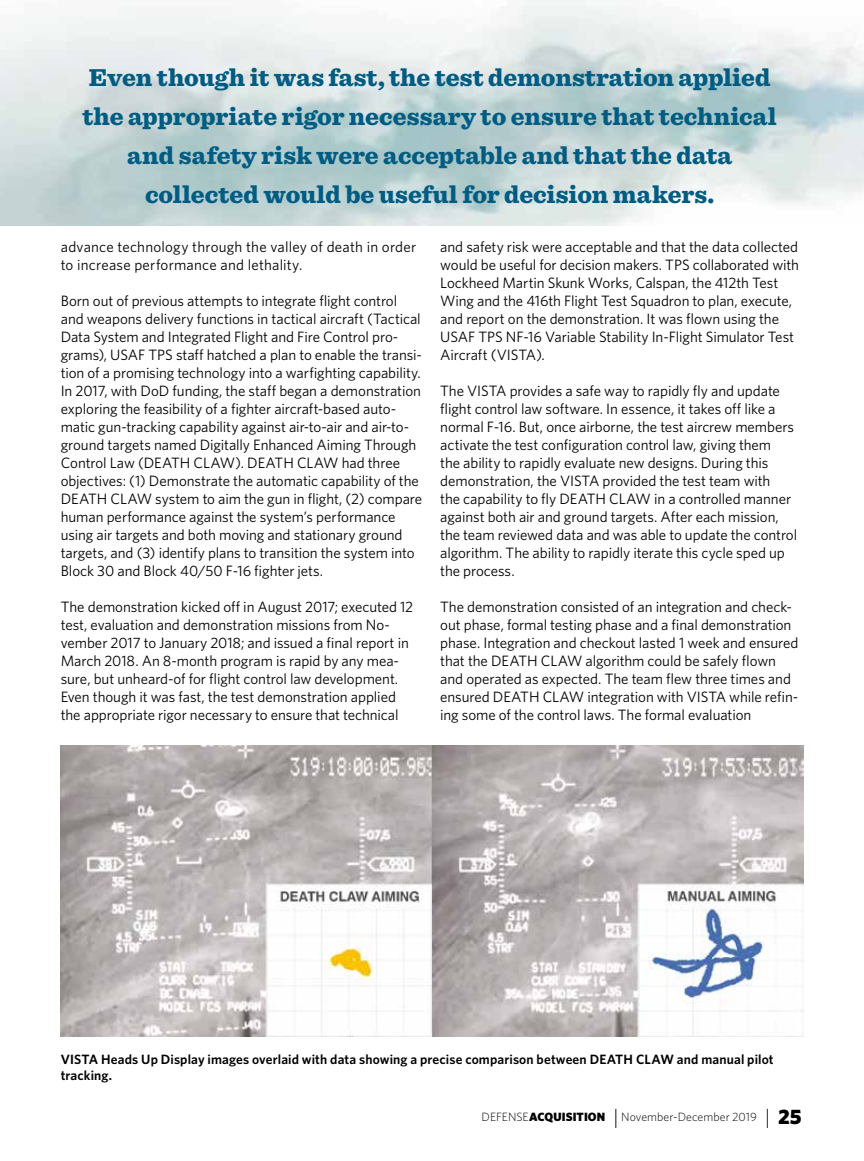
<style>
.page{position:relative;width:864px;height:1161px;background:#fff}
.page>*{position:absolute;margin:0;border:0;box-sizing:border-box;transform-origin:0 0}
.t1{font:900 25.5px/39px "Sentinel";color:#005c82;text-align:center}
.body_text{font:15px/18px "Whitney";letter-spacing:-.005em;color:#000}
.body_text-2{font:15px/18px "Whitney";letter-spacing:.015em;color:#000}
.t2{font:600 13.5px/16.2px "Whitney";letter-spacing:.01em;color:#000}
.t3{font:300 12px "Whitney";letter-spacing:.005em;color:#000}
.s1{font-weight:900}
.s2{font-size:21px}
.s3{font-weight:900;font-size:21px}
</style>
<div class="page">
<img style="left:61px;top:745px;width:742px;height:292px">
<h1 class="t1" style="left:82px;top:57px;width:696px">Even though it was fast, the test demonstration applied the appropriate rigor necessary to ensure that technical and safety risk were acceptable and that the data collected would be useful for decision makers.</h1>
<p class="body_text-2" style="left:61px;top:238px;width:357px">advance technology through the valley of death in order to increase performance and lethality.</p>
<p class="body_text" style="left:61px;top:292px;width:363px">Born out of previous attempts to integrate flight control and weapons delivery functions in tactical aircraft (Tactical Data System and Integrated Flight and Fire Control pro&shy;grams), USAF TPS staff hatched a plan to enable the transi&shy;tion of a promising technology into a warfighting capability.<br>In 2017, with DoD funding, the staff began a demonstration exploring the feasibility of a fighter aircraft-based auto&shy;matic gun-tracking capability against air-to-air and air-to&shy;ground targets named Digitally Enhanced Aiming Through Control Law (DEATH CLAW). DEATH CLAW had three objectives: (1) Demonstrate the automatic capability of the DEATH CLAW system to aim the gun in flight, (2) compare human performance against the system’s performance using air targets and both moving and stationary ground targets, and (3) identify plans to transition the system into Block 30 and Block 40/50 F-16 fighter jets.</p>
<p class="body_text" style="left:61px;top:598px;width:354px">The demonstration kicked off in August 2017; executed 12 test, evaluation and demonstration missions from No&shy;vember 2017 to January 2018; and issued a final report in March 2018. An 8-month program is rapid by any mea&shy;sure, but unheard-of for flight control law development.<br>Even though it was fast, the test demonstration applied the appropriate rigor necessary to ensure that technical</p>
<p class="body_text" style="left:440px;top:238px;width:360px">and safety risk were acceptable and that the data collected would be useful for decision makers. TPS collaborated with Lockheed Martin Skunk Works, Calspan, the 412th Test Wing and the 416th Flight Test Squadron to plan, execute, and report on the demonstration. It was flown using the USAF TPS NF-16 Variable Stability In-Flight Simulator Test Aircraft (VISTA).</p>
<p class="body_text" style="left:440px;top:382px;width:358px">The VISTA provides a safe way to rapidly fly and update flight control law software. In essence, it takes off like a normal F-16. But, once airborne, the test aircrew members activate the test configuration control law, giving them<br>the ability to rapidly evaluate new designs. During this demonstration, the VISTA provided the test team with<br>the capability to fly DEATH CLAW in a controlled manner against both air and ground targets. After each mission, the team reviewed data and was able to update the control algorithm. The ability to rapidly iterate this cycle sped up the process.</p>
<p class="body_text" style="left:440px;top:598px;width:360px">The demonstration consisted of an integration and check&shy;out phase, formal testing phase and a final demonstration phase. Integration and checkout lasted 1 week and ensured that the DEATH CLAW algorithm could be safely flown and operated as expected. The team flew three times and ensured DEATH CLAW integration with VISTA while refin&shy;ing some of the control laws. The formal evaluation</p>
<p class="t2" style="left:61px;top:1051px;width:714px">VISTA Heads Up Display images overlaid with data showing a precise comparison between DEATH CLAW and manual pilot tracking.</p>
<p class="t3" style="left:482px;top:1110px;width:322px">DEFENSE<span class="s1">ACQUISITION</span> <span class="s2">|</span> November-December 2019 <span class="s2">|</span> <span class="s3">25</span></p>
</div>
